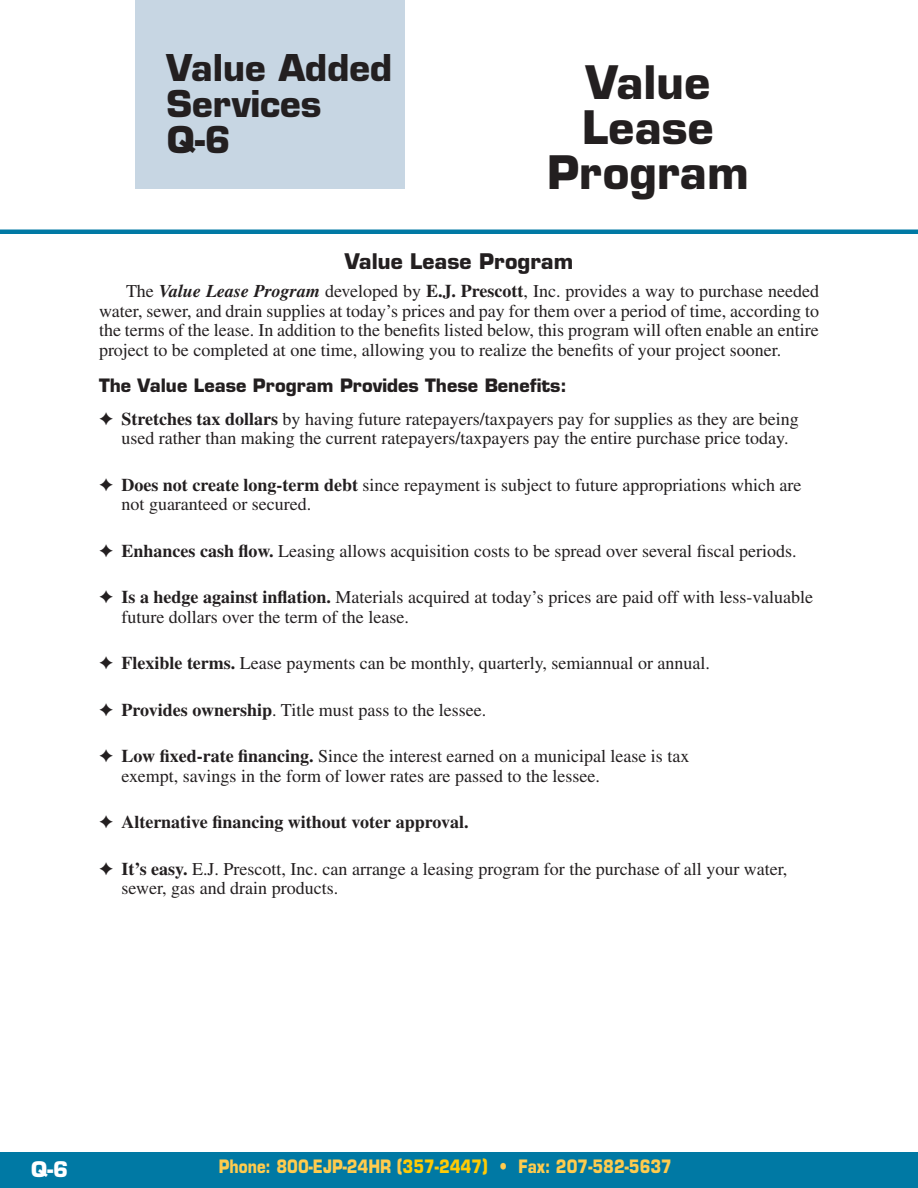
<style>
.page{position:relative;width:918px;height:1188px;background:#fff}
.page>*{position:absolute;margin:0;border:0;box-sizing:border-box;transform-origin:0 0}
.t1{font:700 45px/45px "Eurostile";color:#231f20;text-align:center}
.t2{font:700 36px/36px "Eurostile";color:#231f20}
.t3{font:700 21px "Eurostile";color:#231f20}
.t4{font:700 21px "Eurostile";color:#fff}
.t5{font:18px/19.5px "Times";color:#231f20}
.t6{font:700 18px "Eurostile";color:#ffcc4e;scale:.83 1}
.t7{font:700 18px "Eurostile";color:#231f20}
.t8{font:700 18px "Times";color:#231f20}
.s1{font-weight:700;font-style:italic}
.s2{font-weight:700}
.s3{color:#ffcb05}
</style>
<div class="page">
<div style="left:0;top:1152px;width:918px;height:36px;background:#0079a4"></div>
<hr style="left:0;top:230px;width:918px;height:4px;background:#0079a4">
<div style="left:135px;top:0;width:270px;height:189px;background:#c7d6e3"></div>
<h2 class="t2" style="left:166px;top:49px;width:227px">Value Added<br>Services<br>Q-6</h2>
<h1 class="t1" style="left:547px;top:60px;width:203px">Value<br>Lease<br>Program</h1>
<p class="t3" style="left:345px;top:248px;width:230px">Value Lease Program</p>
<p class="t5" style="left:99px;top:281px;width:722px;text-align:justify;text-indent:27px">The <span class="s1">Value Lease Program</span> developed by <span class="s2">E.J. Prescott</span>, Inc. provides a way to purchase needed water, sewer, and drain supplies at today’s prices and pay for them over a period of time, according to the terms of the lease. In addition to the benefits listed below, this program will often enable an entire project to be completed at one time, allowing you to realize the benefits of your project sooner.</p>
<p class="t7" style="left:99px;top:374px;width:470px">The Value Lease Program Provides These Benefits:</p>
<p class="t5" style="left:122px;top:409px;width:679px;text-indent:-22px">✦ <span class="s2">Stretches tax dollars</span> by having future ratepayers/taxpayers pay for supplies as they are being used rather than making the current ratepayers/taxpayers pay the entire purchase price today.</p>
<p class="t5" style="left:122px;top:475px;width:682px;text-indent:-22px">✦ <span class="s2">Does not create long-term debt</span> since repayment is subject to future appropriations which are not guaranteed or secured.</p>
<p class="t5" style="left:99px;top:541px;width:699px">✦ <span class="s2">Enhances cash flow.</span> Leasing allows acquisition costs to be spread over several fiscal periods.</p>
<p class="t5" style="left:122px;top:587px;width:693px;text-indent:-22px">✦ <span class="s2">Is a hedge against inflation.</span> Materials acquired at today’s prices are paid off with less-valuable future dollars over the term of the lease.</p>
<p class="t5" style="left:99px;top:653px;width:613px">✦ <span class="s2">Flexible terms.</span> Lease payments can be monthly, quarterly, semiannual or annual.</p>
<p class="t5" style="left:99px;top:700px;width:389px">✦ <span class="s2">Provides ownership</span>. Title must pass to the lessee.</p>
<p class="t5" style="left:122px;top:746px;width:569px;text-indent:-22px">✦ <span class="s2">Low fixed-rate financing.</span> Since the interest earned on a municipal lease is tax exempt, savings in the form of lower rates are passed to the lessee.</p>
<p class="t8" style="left:99px;top:811px;width:371px">✦ Alternative financing without voter approval.</p>
<p class="t5" style="left:122px;top:859px;width:667px;text-indent:-22px">✦ <span class="s2">It’s easy.</span> E.J. Prescott, Inc. can arrange a leasing program for the purchase of all your water, sewer, gas and drain products.</p>
<p class="t4" style="left:31px;top:1156px;width:39px">Q-6</p>
<p class="t6" style="left:219px;top:1155px;width:548px">Phone: 800-EJP-24HR (<span class="s3">357-2447)</span> • Fax: 207-582-5637</p>
</div>
